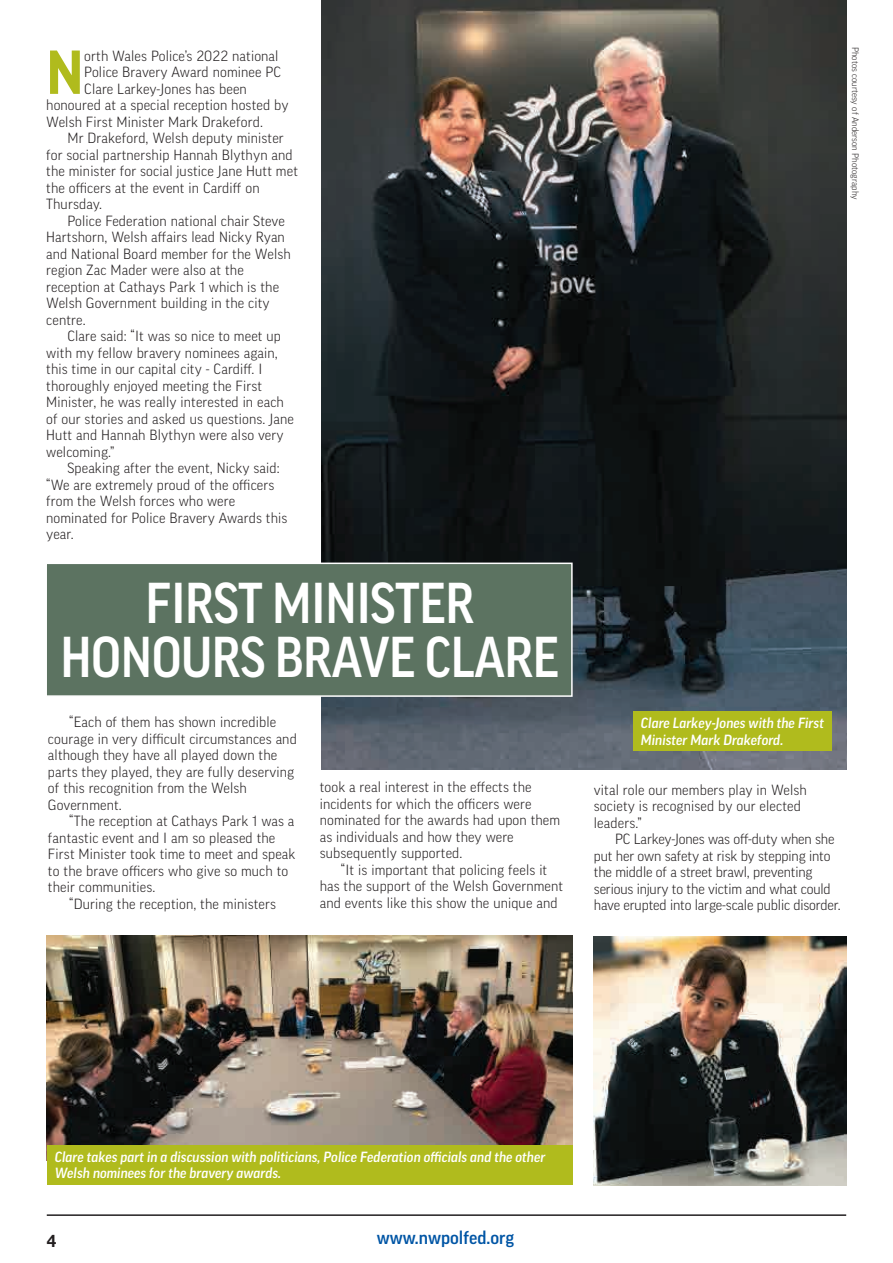
<style>
.page{position:relative;width:893px;height:1263px;background:#fff}
.page>*{position:absolute;margin:0;border:0;box-sizing:border-box;transform-origin:0 0}
.t1{font:700 59.7px "Good Pro";color:#b0bb1d}
.t2{font:500 55.5px/54px "Good Pro";letter-spacing:-.01em;color:#fff;text-align:center;scale:.9 1}
.t3{font:500 18px "Good Pro";color:#0155a5}
.t4{font:700 17.25px "Helvetica Neue";color:#231f20}
.t5{font:300 14.25px/16.5px "Good Pro";letter-spacing:.01em;color:#231f20}
.t6{font:300 14.25px/16.5px "Good Pro";letter-spacing:-.01em;color:#231f20}
.t7{font:italic 500 14.25px/16.5px "Good Pro";color:#fff}
.t8{font:300 9px "Good Pro";color:#231f20}
</style>
<div class="page">
<hr style="left:47px;top:1214px;width:799px;height:2px;background:#231f20">
<img style="left:321px;top:0;width:525px;height:770px">
<img style="left:593px;top:936px;width:253px;height:250px">
<img style="left:47px;top:935px;width:526px;height:210px">
<div style="left:47px;top:1145px;width:526px;height:40px;background:#b0bb1d"></div>
<div style="left:45px;top:562px;width:528px;height:135px;background:#5c7361;border:2px solid #fff"></div>
<div style="left:633px;top:712px;width:199px;height:39px;background:#b0bb1d"></div>
<h1 class="t1" style="left:46px;top:39px;width:39px">N</h1>
<p class="t5" style="left:84px;top:47px;width:196px">orth Wales Police’s 2022 national</p>
<p class="t5" style="left:84px;top:64px;width:198px">Police Bravery Award nominee PC</p>
<p class="t5" style="left:84px;top:80px;width:164px">Clare Larkey-Jones has been</p>
<p class="t5" style="left:46px;top:97px;width:244px">honoured at a special reception hosted by</p>
<p class="t5" style="left:46px;top:113px;width:218px">Welsh First Minister Mark Drakeford.</p>
<p class="t5" style="left:67px;top:130px;width:218px">Mr Drakeford, Welsh deputy minister</p>
<p class="t5" style="left:46px;top:146px;width:248px">for social partnership Hannah Blythyn and</p>
<p class="t5" style="left:46px;top:163px;width:253px">the minister for social justice Jane Hutt met</p>
<p class="t5" style="left:46px;top:179px;width:215px">the officers at the event in Cardiff on</p>
<p class="t5" style="left:46px;top:196px;width:57px">Thursday.</p>
<p class="t5" style="left:67px;top:212px;width:219px">Police Federation national chair Steve</p>
<p class="t5" style="left:46px;top:229px;width:240px">Hartshorn, Welsh affairs lead Nicky Ryan</p>
<p class="t5" style="left:46px;top:245px;width:246px">and National Board member for the Welsh</p>
<p class="t5" style="left:46px;top:262px;width:199px">region Zac Mader were also at the</p>
<p class="t5" style="left:46px;top:278px;width:234px">reception at Cathays Park 1 which is the</p>
<p class="t5" style="left:46px;top:295px;width:225px">Welsh Government building in the city</p>
<p class="t5" style="left:46px;top:312px;width:41px">centre.</p>
<p class="t5" style="left:67px;top:328px;width:215px">Clare said: “It was so nice to meet up</p>
<p class="t5" style="left:46px;top:345px;width:233px">with my fellow bravery nominees again,</p>
<p class="t5" style="left:46px;top:361px;width:218px">this time in our capital city - Cardiff. I</p>
<p class="t5" style="left:46px;top:378px;width:217px">thoroughly enjoyed meeting the First</p>
<p class="t5" style="left:46px;top:394px;width:239px">Minister, he was really interested in each</p>
<p class="t5" style="left:46px;top:411px;width:249px">of our stories and asked us questions. Jane</p>
<p class="t5" style="left:46px;top:427px;width:239px">Hutt and Hannah Blythyn were also very</p>
<p class="t5" style="left:46px;top:444px;width:70px">welcoming.”</p>
<p class="t5" style="left:67px;top:460px;width:214px">Speaking after the event, Nicky said:</p>
<p class="t5" style="left:46px;top:477px;width:230px">“We are extremely proud of the officers</p>
<p class="t5" style="left:46px;top:493px;width:190px">from the Welsh forces who were</p>
<p class="t5" style="left:46px;top:510px;width:243px">nominated for Police Bravery Awards this</p>
<p class="t5" style="left:46px;top:526px;width:29px">year.</p>
<h2 class="t2" style="left:61px;top:576px;width:556px">FIRST MINISTER<br>HONOURS BRAVE CLARE</h2>
<p class="t5" style="left:48px;top:714px;width:250px;text-indent:21px">“Each of them has shown incredible courage in very difficult circumstances and although they have all played down the parts they played, they are fully deserving of this recognition from the Welsh Government.</p>
<p class="t5" style="left:48px;top:813px;width:249px;text-indent:21px">“The reception at Cathays Park 1 was a fantastic event and I am so pleased the First Minister took time to meet and speak to the brave officers who give so much to their communities.</p>
<p class="t5" style="left:69px;top:895px;width:208px">“During the reception, the ministers</p>
<p class="t5" style="left:320px;top:779px;width:242px">took a real interest in the effects the incidents for which the officers were nominated for the awards had upon them as individuals and how they were subsequently supported.</p>
<p class="t5" style="left:320px;top:861px;width:245px;text-align:center">“It is important that policing feels it<br>has the support of the Welsh Government and events like this show the unique and</p>
<p class="t8" style="left:861px;top:47px;width:154px;rotate:90deg">Photos courtesy of Anderson Photography</p>
<p class="t7" style="left:641px;top:715px;width:185px">Clare Larkey-Jones with the First<br>Minister Mark Drakeford.</p>
<p class="t5" style="left:594px;top:781px;width:214px">vital role our members play in Welsh society is recognised by our elected leaders.”</p>
<p class="t6" style="left:594px;top:831px;width:248px;text-indent:21px">PC Larkey-Jones was off-duty when she put her own safety at risk by stepping into the middle of a street brawl, preventing serious injury to the victim and what could have erupted into large-scale public disorder.</p>
<p class="t7" style="left:55px;top:1148px;width:492px">Clare takes part in a discussion with politicians, Police Federation officials and the other<br>Welsh nominees for the bravery awards.</p>
<p class="t4" style="left:47px;top:1227px;width:11px">4</p>
<p class="t3" style="left:377px;top:1228px;width:139px">www.nwpolfed.org</p>
</div>
